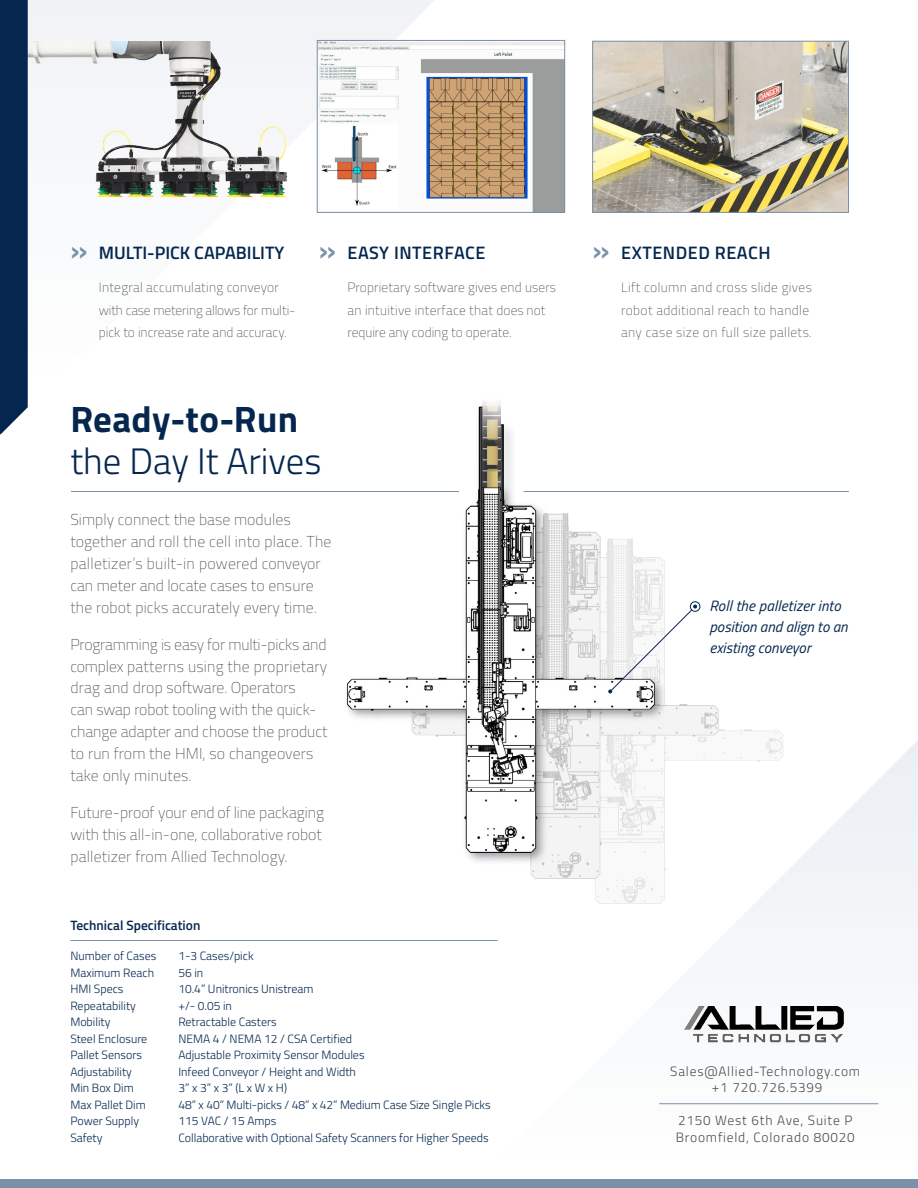
<style>
.page{position:relative;width:918px;height:1188px;background:#fff}
.page>*{position:absolute;margin:0;border:0;box-sizing:border-box;transform-origin:0 0}
.t1{font:300 36.75px "Titillium";color:#05274f}
.t2{font:700 36.75px "Titillium";letter-spacing:.01em;color:#05274f}
.t3{font:600 30px "Titillium";color:#7c91a9}
.t4{font:600 18px "Titillium";color:#05274f}
.t5{font:600 18px "Titillium";letter-spacing:.03em;color:#05274f}
.t6{font:600 18px "Titillium";letter-spacing:.025em;color:#05274f}
.t7{font:100 15.75px/21.9px "Titillium";color:#4d4d4f}
.t8{font:italic 15px/21px "Titillium";color:#05274f}
.t9{font:100 13.5px/22.5px "Titillium";letter-spacing:.01em;color:#4d4d4f}
.t10{font:300 13.5px/16.5px "Titillium";letter-spacing:.06em;color:#4d4d4f;text-align:center}
.t11{font:100 13.5px/22.5px "Titillium";letter-spacing:.03em;color:#4d4d4f}
.t12{font:600 13.5px "Titillium";color:#05274f}
.t13{font:300 12px "Titillium";color:#05274f}
</style>
<div class="page">
<svg style="left:659px;top:740px;width:259px;height:365px;fill:#f6f8fa"></svg>
<svg style="left:0;top:0;width:849px;height:435px"></svg>
<img style="left:594px;top:43px;width:253px;height:168px">
<div style="left:592px;top:41px;width:257px;height:172px;border:1px solid #7c91a9"></div>
<img style="left:684px;top:1007px;width:162px;height:45px">
<img style="left:28px;top:41px;width:277px;height:186px">
<div style="left:0;top:0;width:28px;height:434px;background:#05274f"></div>
<img style="left:332px;top:386px;width:476px;height:523px">
<hr style="left:70px;top:940px;width:428px;height:1px;background:#7c91a9">
<div style="left:690px;top:601px;width:10px;height:11px;border:1px solid #05274f;border-radius:50%"></div>
<svg style="left:608px;top:605px;width:89px;height:88px"></svg>
<hr style="left:71px;top:491px;width:388px;height:1px;background:#7c91a9">
<hr style="left:524px;top:491px;width:325px;height:1px;background:#7c91a9">
<img style="left:319px;top:42px;width:244px;height:169px">
<div style="left:317px;top:40px;width:248px;height:173px;border:1px solid #7c91a9"></div>
<hr style="left:659px;top:1103px;width:219px;height:1px;background:#7c91a9">
<div style="left:0;top:1179px;width:918px;height:9px;background:#7c91a9"></div>
<p class="t6" style="left:348px;top:239px;width:128px">EASY I NTER FACE</p>
<p class="t9" style="left:347px;top:276px;width:210px">Proprietary software gives end users an intuitive interface that does not require any coding to operate.</p>
<h2 class="t3" style="left:70px;top:227px;width:19px">»</h2>
<p class="t5" style="left:621px;top:239px;width:151px">EXTENDED REACH</p>
<p class="t11" style="left:621px;top:276px;width:192px">Lift column and cross slide gives robot additional reach to handle any case size on full size pallets.</p>
<p class="t4" style="left:99px;top:239px;width:187px">MULTI-PICK CAPABILITY</p>
<p class="t9" style="left:99px;top:276px;width:198px">Integral accumulating conveyor with case metering allows for multi&shy;pick to increase rate and accuracy.</p>
<h2 class="t3" style="left:319px;top:227px;width:19px">»</h2>
<h2 class="t3" style="left:593px;top:227px;width:19px">»</h2>
<h1 class="t2" style="left:70px;top:391px;width:229px">Ready-to-Run</h1>
<h1 class="t1" style="left:70px;top:435px;width:253px">the Day It Arives</h1>
<p class="t7" style="left:70px;top:508px;width:263px">Simply connect the base modules together and roll the cell into place. The palletizer’s built-in powered conveyor can meter and locate cases to ensure the robot picks accurately every time.</p>
<p class="t7" style="left:70px;top:632px;width:259px">Programming is easy for multi-picks and complex patterns using the proprietary drag and drop software. Operators<br>can swap robot tooling with the quick&shy;change adapter and choose the product to run from the HMI, so changeovers take only minutes.</p>
<p class="t7" style="left:70px;top:801px;width:255px">Future-proof your end of line packaging with this all-in-one, collaborative robot palletizer from Allied Technology.</p>
<p class="t12" style="left:70px;top:915px;width:132px">TECHNICAL SPECIFICATION</p>
<p class="t13" style="left:70px;top:947px;width:87px">Number of Cases</p>
<p class="t13" style="left:178px;top:947px;width:77px">1-3 Cases/pick</p>
<p class="t13" style="left:70px;top:964px;width:85px">Maximum Reach</p>
<p class="t13" style="left:178px;top:964px;width:26px">56 in</p>
<p class="t13" style="left:70px;top:980px;width:55px">HMI Specs</p>
<p class="t13" style="left:178px;top:980px;width:137px">10.4” Unitronics Unistream</p>
<p class="t13" style="left:70px;top:997px;width:67px">Repeatability</p>
<p class="t13" style="left:178px;top:997px;width:55px">+/- 0.05 in</p>
<p class="t13" style="left:70px;top:1013px;width:42px">Mobility</p>
<p class="t13" style="left:178px;top:1013px;width:100px">Retractable Casters</p>
<p class="t13" style="left:70px;top:1030px;width:78px">Steel Enclosure</p>
<p class="t13" style="left:178px;top:1030px;width:175px">NEMA 4 / NEMA 12 / CSA Certified</p>
<p class="t13" style="left:70px;top:1046px;width:73px">Pallet Sensors</p>
<p class="t13" style="left:178px;top:1046px;width:188px">Adjustable Proximity Sensor Modules</p>
<p class="t13" style="left:70px;top:1063px;width:63px">Adjustability</p>
<p class="t13" style="left:178px;top:1063px;width:179px">Infeed Conveyor / Height and Width</p>
<p class="t13" style="left:70px;top:1079px;width:65px">Min Box Dim</p>
<p class="t13" style="left:178px;top:1079px;width:110px">3” x 3” x 3” (L x W x H)</p>
<p class="t13" style="left:70px;top:1096px;width:77px">Max Pallet Dim</p>
<p class="t13" style="left:178px;top:1096px;width:314px">48” x 40” Multi-picks / 48” x 42” Medium Case Size Single Picks</p>
<p class="t13" style="left:70px;top:1112px;width:70px">Power Supply</p>
<p class="t13" style="left:178px;top:1112px;width:100px">115 VAC / 15 Amps</p>
<p class="t13" style="left:70px;top:1129px;width:34px">Safety</p>
<p class="t13" style="left:178px;top:1129px;width:312px">Collaborative with Optional Safety Scanners for Higher Speeds</p>
<p class="t8" style="left:709px;top:595px;width:140px">Roll the palletizer into position and align to an existing conveyor</p>
<p class="t10" style="left:670px;top:1062px;width:191px">Sales@Allied-Technology.com +1 720.726.5399</p>
<p class="t10" style="left:676px;top:1112px;width:181px;text-align:left">2150 West 6th Ave, Suite P<br>Broomfield, Colorado 80020</p>
</div>
